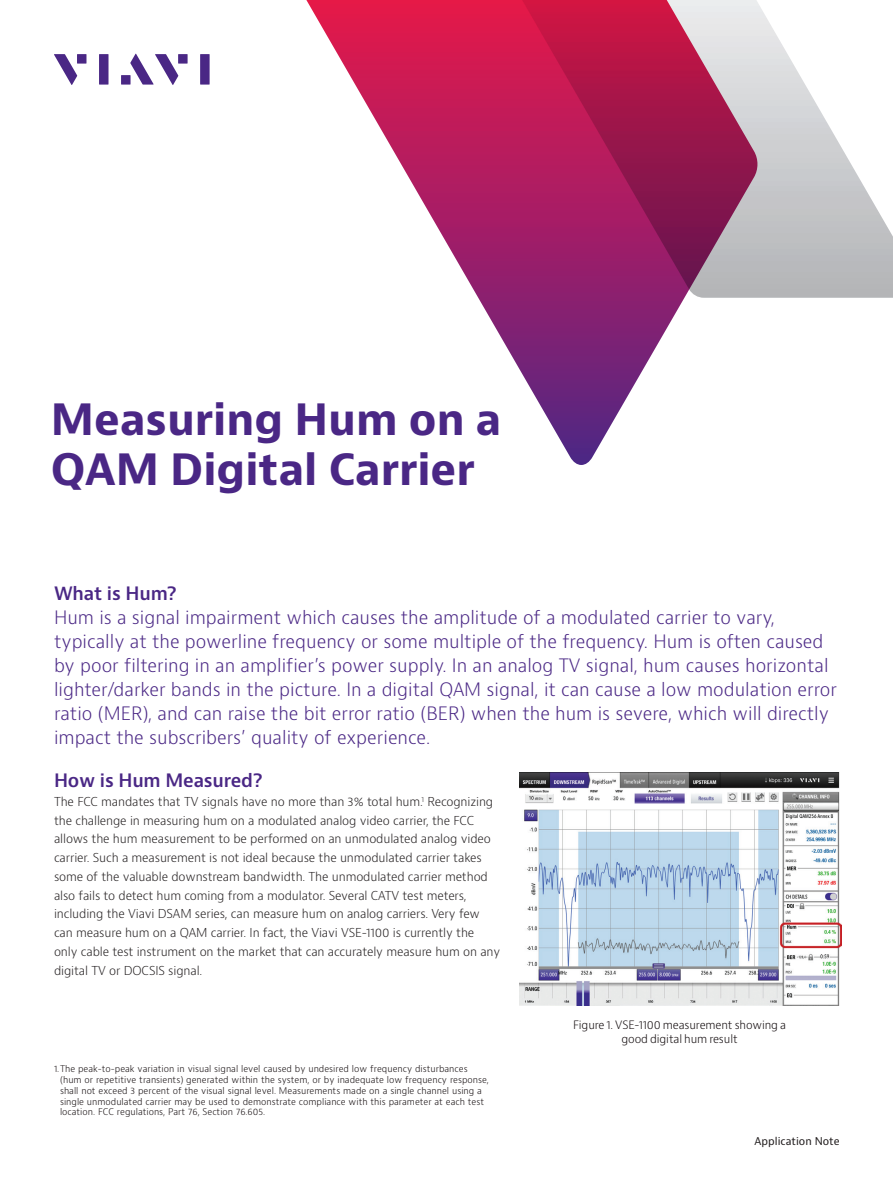
<style>
.page{position:relative;width:893px;height:1191px;background:#fff}
.page>*{position:absolute;margin:0;border:0;box-sizing:border-box;transform-origin:0 0}
.t1{font:700 42px/49.5px "Bernino Sans";color:#4a2785}
.t2{font:300 18px/24px "Bernino Sans";color:#4a2785}
.t3{font:600 18px "Bernino Sans";letter-spacing:-.01em;color:#4a2785}
.t4{font:300 12px/18.8px "Bernino Sans";letter-spacing:-.01em;color:#231f20}
.t5{font:300 11.25px/13.5px "Bernino Sans";letter-spacing:-.01em;color:#110a0c;text-align:center}
.t6{font:10.5px "Bernino Sans";color:#231f20}
.t7{font:300 9px/10.8px "Bernino Sans";color:#110a0c}
</style>
<div class="page">
<svg style="left:306px;top:0;width:379px;height:465px"></svg>
<svg style="left:54px;top:54px;width:23px;height:31px"></svg>
<div style="left:77px;top:54px;width:9px;height:10px;background:#4a2785"></div>
<div style="left:99px;top:54px;width:10px;height:31px;background:#4a2785"></div>
<div style="left:178px;top:54px;width:10px;height:10px;background:#4a2785"></div>
<div style="left:200px;top:54px;width:10px;height:31px;background:#4a2785"></div>
<svg style="left:130px;top:54px;width:48px;height:31px"></svg>
<div style="left:121px;top:75px;width:10px;height:10px;background:#4a2785"></div>
<svg style="left:508px;top:0;width:385px;height:298px;background:#be6f91"></svg>
<img style="left:520px;top:772px;width:321px;height:233px">
<h1 class="t1" style="left:51px;top:396px;width:452px">Measuring Hum on a<br>QAM Digital Carrier</h1>
<h2 class="t3" style="left:54px;top:581px;width:124px">What is Hum?</h2>
<p class="t2" style="left:54px;top:605px;width:785px">Hum is a signal impairment which causes the amplitude of a modulated carrier to vary, typically at the powerline frequency or some multiple of the frequency. Hum is often caused by poor filtering in an amplifier’s power supply. In an analog TV signal, hum causes horizontal lighter/darker bands in the picture. In a digital QAM signal, it can cause a low modulation error ratio (MER), and can raise the bit error ratio (BER) when the hum is severe, which will directly impact the subscribers’ quality of experience.</p>
<h2 class="t3" style="left:54px;top:769px;width:210px">How is Hum Measured?</h2>
<p class="t4" style="left:54px;top:792px;width:448px">The FCC mandates that TV signals have no more than 3% total hum.<sup>1</sup> Recognizing the challenge in measuring hum on a modulated analog video carrier, the FCC allows the hum measurement to be performed on an unmodulated analog video carrier. Such a measurement is not ideal because the unmodulated carrier takes some of the valuable downstream bandwidth. The unmodulated carrier method also fails to detect hum coming from a modulator. Several CATV test meters, including the Viavi DSAM series, can measure hum on analog carriers. Very few can measure hum on a QAM carrier. In fact, the Viavi VSE-1100 is currently the only cable test instrument on the market that can accurately measure hum on any digital TV or DOCSIS signal.</p>
<p class="t7" style="left:60px;top:1063px;width:430px;text-indent:-6px">1.The peak-to-peak variation in visual signal level caused by undesired low frequency disturbances (hum or repetitive transients) generated within the system, or by inadequate low frequency response, shall not exceed 3 percent of the visual signal level. Measurements made on a single channel using a single unmodulated carrier may be used to demonstrate compliance with this parameter at each test location. FCC regulations, Part 76, Section 76.605.</p>
<p class="t5" style="left:573px;top:1018px;width:214px">Figure 1. VSE-1100 measurement showing a good digital hum result</p>
<p class="t6" style="left:755px;top:1134px;width:86px">Application Note</p>
</div>
